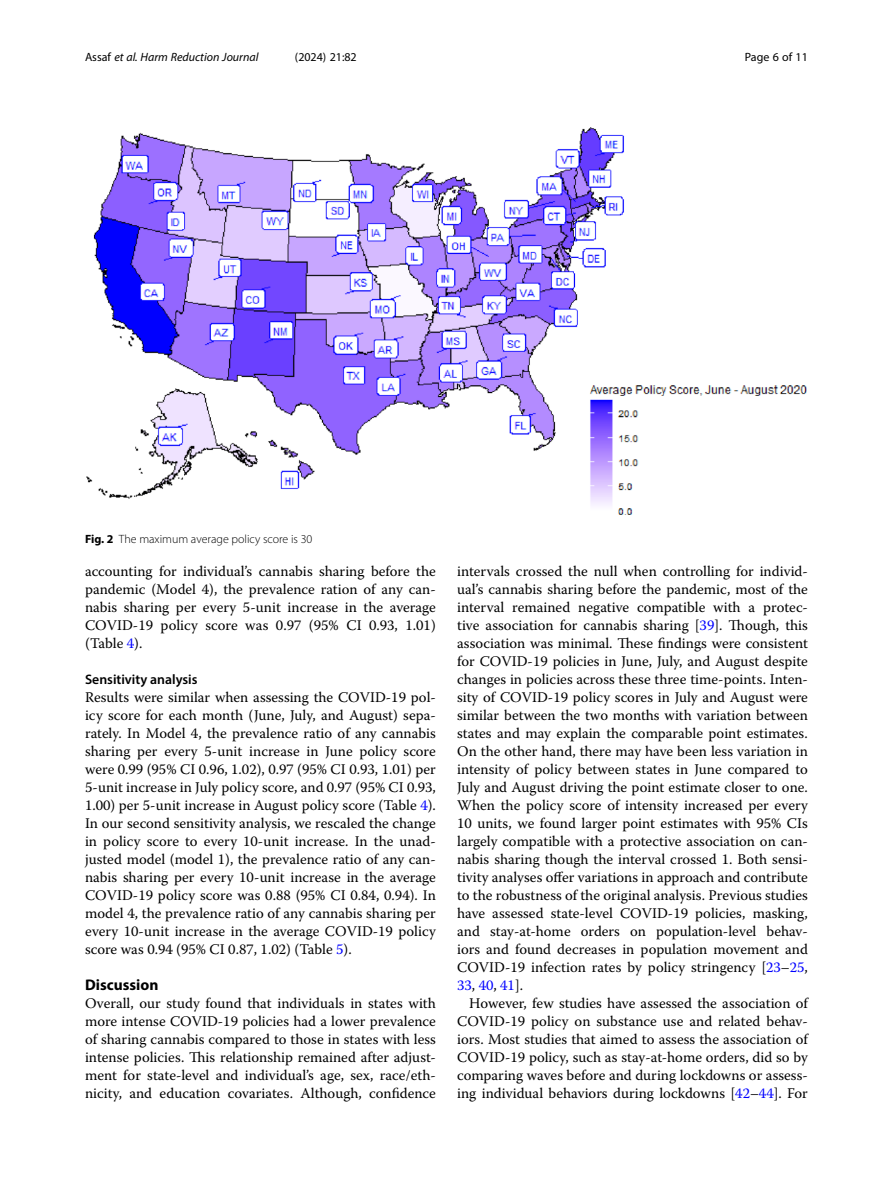
<style>
.page{position:relative;width:893px;height:1191px;background:#fff}
.page>*{position:absolute;margin:0;border:0;box-sizing:border-box;transform-origin:0 0}
.Head_1{font:700 15.45px "Myriad Pro";color:#000}
.Body_Text{font:14.7px/18px "Warnock Pro";color:#000;text-align:justify}
.Body_Text_Indent{font:14.7px/18px "Warnock Pro";color:#000;text-align:justify}
.Head_2{font:600 13.8px "Myriad Pro";color:#000}
.Figure_Caption{font:300 12px "Myriad Pro";color:#000}
.t1{font:italic 12px "Myriad Pro";color:#000}
.t2{font:12px "Myriad Pro";color:#000}
.s1{font-style:normal}
.s2{font-weight:700}
.s3{color:#00f}
</style>
<div class="page">
<img style="left:86px;top:127px;width:721px;height:388px">
<p class="t1" style="left:85px;top:50px;width:175px"><span class="s1">Assaf</span> et al. Harm Reduction Journal</p>
<p class="t2" style="left:295px;top:50px;width:63px">(2024) 21:82</p>
<p class="t2" style="left:745px;top:50px;width:65px">Page 6 of 11</p>
<p class="Figure_Caption" style="left:85px;top:531px;width:229px"><span class="s2">Fig. 2</span> The maximum average policy score is 30</p>
<p class="Body_Text" style="left:85px;top:562px;width:352px">accounting for individual’s cannabis sharing before the pandemic (Model 4), the prevalence ration of any can&shy;nabis sharing per every 5-unit increase in the average COVID-19 policy score was 0.97 (95% CI 0.93, 1.01) (Table <span class="s3">4</span>).</p>
<p class="Head_2" style="left:85px;top:671px;width:114px">Sensitivity analysis</p>
<p class="Body_Text" style="left:85px;top:688px;width:352px">Results were similar when assessing the COVID-19 pol&shy;icy score for each month (June, July, and August) sepa&shy;rately. In Model 4, the prevalence ratio of any cannabis sharing per every 5-unit increase in June policy score were 0.99 (95% CI 0.96, 1.02), 0.97 (95% CI 0.93, 1.01) per 5-unit increase in July policy score, and 0.97 (95% CI 0.93, 1.00) per 5-unit increase in August policy score (Table <span class="s3">4</span>).<br>In our second sensitivity analysis, we rescaled the change in policy score to every 10-unit increase. In the unad&shy;justed model (model 1), the prevalence ratio of any can&shy;nabis sharing per every 10-unit increase in the average COVID-19 policy score was 0.88 (95% CI 0.84, 0.94). In model 4, the prevalence ratio of any cannabis sharing per every 10-unit increase in the average COVID-19 policy score was 0.94 (95% CI 0.87, 1.02) (Table <span class="s3">5</span>).</p>
<p class="Head_1" style="left:85px;top:975px;width:75px">Discussion</p>
<p class="Body_Text" style="left:85px;top:994px;width:352px">Overall, our study found that individuals in states with more intense COVID-19 policies had a lower prevalence of sharing cannabis compared to those in states with less intense policies. This relationship remained after adjust&shy;ment for state-level and individual’s age, sex, race/eth&shy;nicity, and education covariates. Although, confidence</p>
<p class="Body_Text" style="left:457px;top:562px;width:352px">intervals crossed the null when controlling for individ&shy;ual’s cannabis sharing before the pandemic, most of the interval remained negative compatible with a protec&shy;tive association for cannabis sharing [<span class="s3">39</span>]. Though, this association was minimal. These findings were consistent for COVID-19 policies in June, July, and August despite changes in policies across these three time-points. Inten&shy;sity of COVID-19 policy scores in July and August were similar between the two months with variation between states and may explain the comparable point estimates.<br>On the other hand, there may have been less variation in intensity of policy between states in June compared to July and August driving the point estimate closer to one.<br>When the policy score of intensity increased per every 10 units, we found larger point estimates with 95% CIs largely compatible with a protective association on can&shy;nabis sharing though the interval crossed 1. Both sensi&shy;tivity analyses offer variations in approach and contribute to the robustness of the original analysis. Previous studies have assessed state-level COVID-19 policies, masking, and stay-at-home orders on population-level behav&shy;iors and found decreases in population movement and COVID-19 infection rates by policy stringency [<span class="s3">23</span>–<span class="s3">25</span>, <span class="s3">33</span>, <span class="s3">40</span>, <span class="s3">41</span>].</p>
<p class="Body_Text_Indent" style="left:457px;top:994px;width:352px;text-indent:12px">However, few studies have assessed the association of COVID-19 policy on substance use and related behav&shy;iors. Most studies that aimed to assess the association of COVID-19 policy, such as stay-at-home orders, did so by comparing waves before and during lockdowns or assess&shy;ing individual behaviors during lockdowns [<span class="s3">42</span>–<span class="s3">44</span>]. For</p>
</div>
